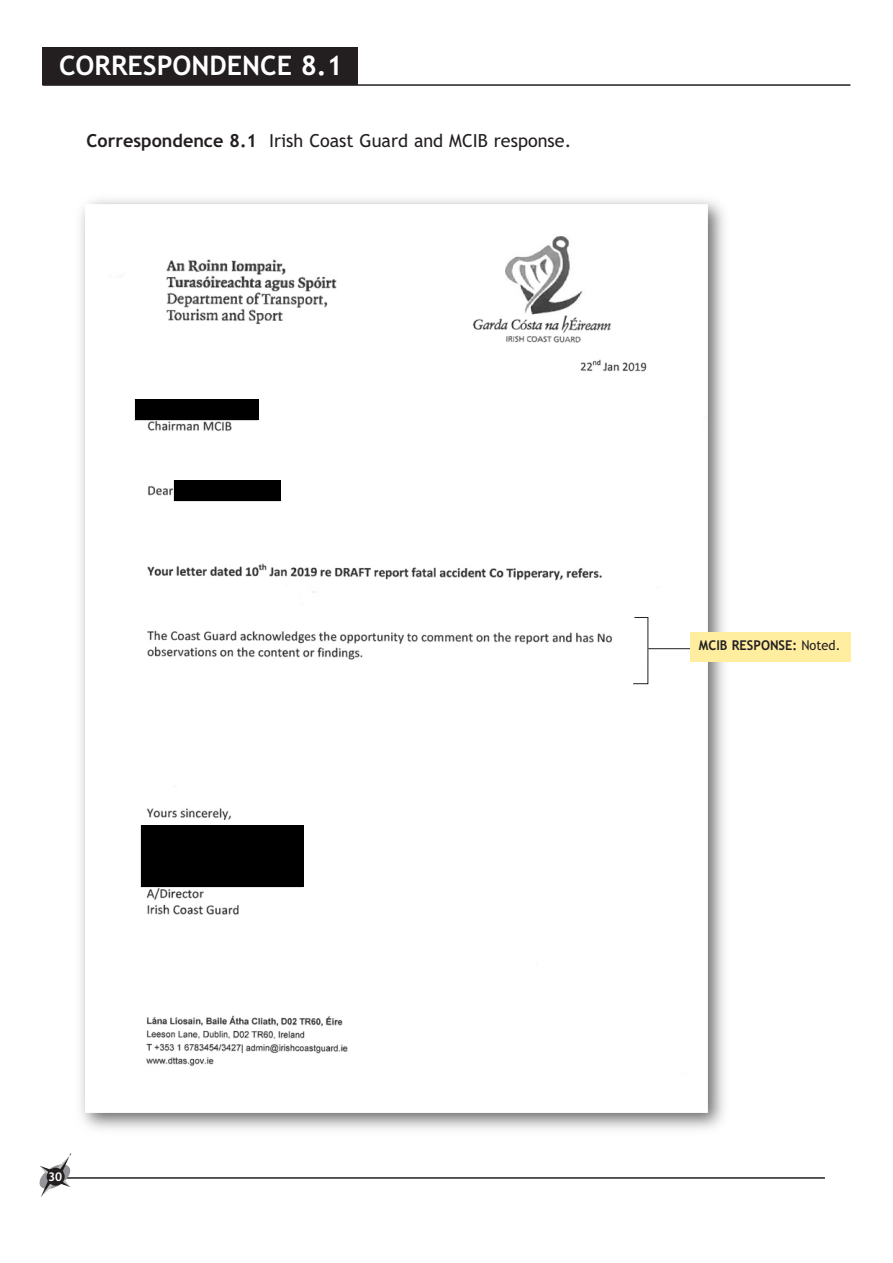
<style>
.page{position:relative;width:893px;height:1263px;background:#fff}
.page>*{position:absolute;margin:0;border:0;box-sizing:border-box;transform-origin:0 0}
.t1{font:700 27px "Trebuchet MS";color:#fff}
.t2{font:18px "Trebuchet MS";color:#231f20}
.t3{font:700 13.5px "Trebuchet MS";color:#231f20;scale:.95 1}
.t4{font:700 12px "Trebuchet MS";color:#fff}
.s1{font-weight:700}
.s2{font-weight:400}
</style>
<div class="page">
<hr style="left:43px;top:1177px;width:782px;height:2px;background:#231f20">
<hr style="left:43px;top:84px;width:807px;height:2px;background:#231f20">
<svg style="left:40px;top:1153px;width:31px;height:44px"></svg>
<div style="left:47px;top:1168px;width:18px;height:18px;background:#231f20;border-radius:50%"></div>
<div style="left:43px;top:47px;width:315px;height:38px;background:#231f20"></div>
<img style="left:80px;top:199px;width:653px;height:930px">
<img style="left:85px;top:205px;width:623px;height:908px">
<svg style="left:632px;top:617px;width:17px;height:67px"></svg>
<hr style="left:648px;top:648px;width:58px;height:1px;background:#231f20">
<div style="left:690px;top:632px;width:160px;height:29px;background:#ffeda0"></div>
<div style="left:135px;top:399px;width:123px;height:20px;background:#000"></div>
<div style="left:174px;top:480px;width:107px;height:20px;background:#000"></div>
<div style="left:141px;top:825px;width:163px;height:61px;background:#000"></div>
<p class="t1" style="left:59px;top:55px;width:285px">CORRESPONDENCE 8.1</p>
<p class="t1" style="left:65px;top:55px;width:235px">CORRESPONDENCE</p>
<p class="t2" style="left:87px;top:133px;width:486px"><span class="s1">Correspondence 8.1</span> Irish Coast Guard and MCIB response.</p>
<p class="t3" style="left:699px;top:640px;width:150px">MCIB RESPONSE: <span class="s2">Noted.</span></p>
<p class="t4" style="left:48px;top:1172px;width:16px">30</p>
</div>
